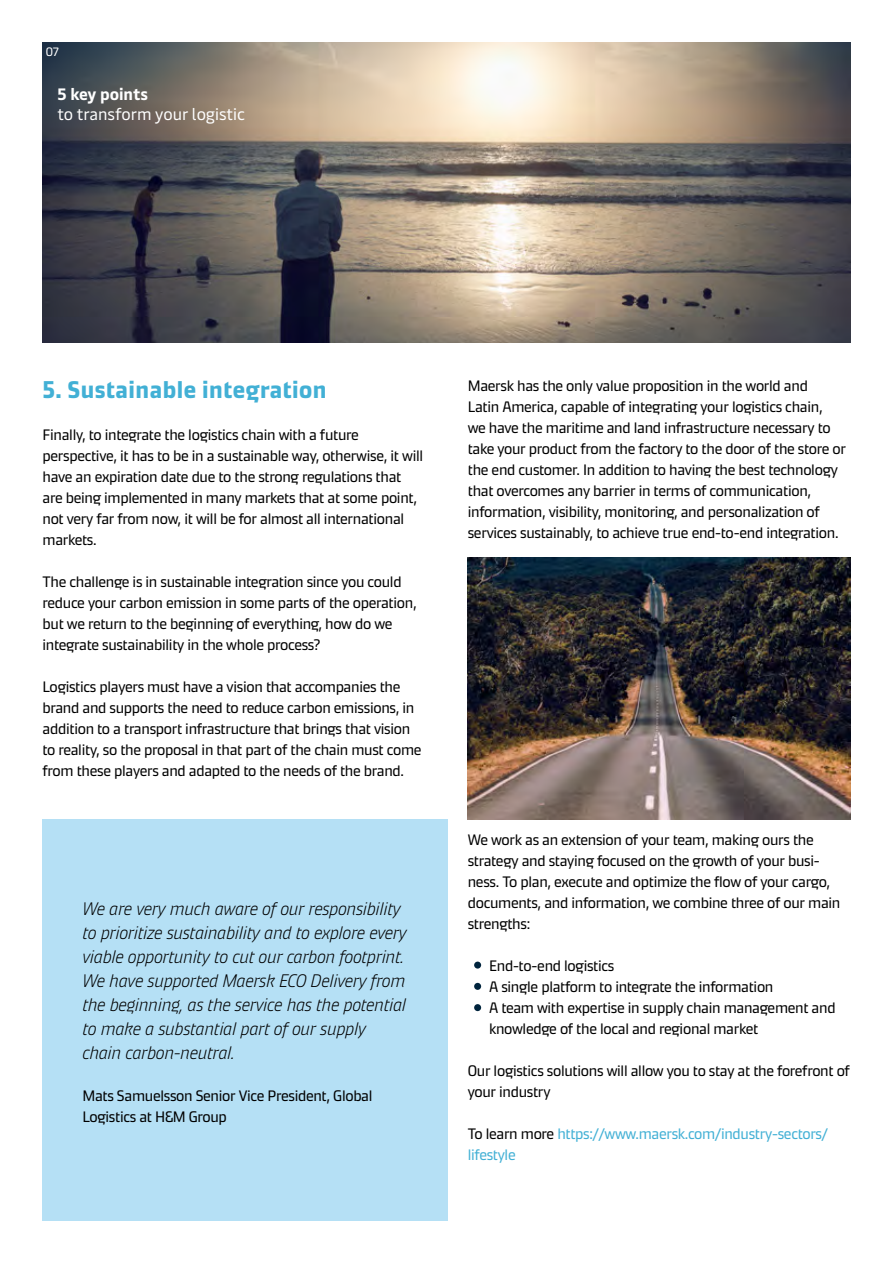
<style>
.page{position:relative;width:893px;height:1263px;background:#fff}
.page>*{position:absolute;margin:0;border:0;box-sizing:border-box;transform-origin:0 0}
.t1{font:700 24px "Maersk Headline";letter-spacing:.02em;color:#42b0d5}
.t2{font:italic 300 18px/24px "Maersk Headline";letter-spacing:-.02em;color:#000}
.t3{font:16.5px "Maersk Text";color:#fff}
.t4{font:700 16.5px "Maersk Text";color:#fff}
.t5{font:15px/21px "Maersk Headline";letter-spacing:-.02em;color:#000}
.t6{font:15px/21px "Maersk Headline";letter-spacing:-.02em;color:#42b0d5}
.t7{font:12px "Maersk Headline";color:#fff}
.s1{color:#000}
</style>
<div class="page">
<img style="left:43px;top:43px;width:807px;height:299px">
<div style="left:43px;top:819px;width:405px;height:401px;background:#b5e0f5"></div>
<img style="left:468px;top:557px;width:382px;height:262px">
<div style="left:474px;top:961px;width:7px;height:7px;background:#00243d;border-radius:50%"></div>
<div style="left:474px;top:983px;width:7px;height:7px;background:#00243d;border-radius:50%"></div>
<div style="left:474px;top:1004px;width:7px;height:7px;background:#00243d;border-radius:50%"></div>
<p class="t7" style="left:46px;top:42px;width:15px">07</p>
<p class="t4" style="left:57px;top:80px;width:92px">5 key points</p>
<p class="t3" style="left:57px;top:100px;width:189px">to transform your logistic</p>
<h1 class="t1" style="left:43px;top:370px;width:286px">5. Sustainable integration</h1>
<p class="t5" style="left:43px;top:423px;width:382px">Finally, to integrate the logistics chain with a future perspective, it has to be in a sustainable way, otherwise, it will have an expiration date due to the strong regulations that are being implemented in many markets that at some point, not very far from now, it will be for almost all international markets.</p>
<p class="t5" style="left:43px;top:570px;width:376px">The challenge is in sustainable integration since you could reduce your carbon emission in some parts of the operation, but we return to the beginning of everything, how do we integrate sustainability in the whole process?</p>
<p class="t5" style="left:43px;top:675px;width:381px">Logistics players must have a vision that accompanies the brand and supports the need to reduce carbon emissions, in addition to a transport infrastructure that brings that vision to reality, so the proposal in that part of the chain must come from these players and adapted to the needs of the brand.</p>
<p class="t2" style="left:82px;top:894px;width:326px">We are very much aware of our responsibility to prioritize sustainability and to explore every viable opportunity to cut our carbon footprint.<br>We have supported Maersk ECO Delivery from the beginning, as the service has the potential to make a substantial part of our supply chain carbon-neutral.</p>
<p class="t5" style="left:82px;top:1083px;width:292px">Mats Samuelsson Senior Vice President, Global<br>Logistics at H&amp;M Group</p>
<p class="t5" style="left:468px;top:374px;width:380px">Maersk has the only value proposition in the world and<br>Latin America, capable of integrating your logistics chain,<br>we have the maritime and land infrastructure necessary to take your product from the factory to the door of the store or the end customer. In addition to having the best technology that overcomes any barrier in terms of communication, information, visibility, monitoring, and personalization of services sustainably, to achieve true end-to-end integration.</p>
<p class="t5" style="left:468px;top:827px;width:374px">We work as an extension of your team, making ours the strategy and staying focused on the growth of your busi&shy;ness. To plan, execute and optimize the flow of your cargo, documents, and information, we combine three of our main strengths:</p>
<p class="t5" style="left:489px;top:953px;width:348px">End-to-end logistics<br>A single platform to integrate the information<br>A team with expertise in supply chain management and knowledge of the local and regional market</p>
<p class="t5" style="left:468px;top:1058px;width:384px">Our logistics solutions will allow you to stay at the forefront of your industry</p>
<p class="t6" style="left:468px;top:1121px;width:362px"><span class="s1">To learn more</span> https://www.maersk.com/industry-sectors/ lifestyle</p>
</div>
